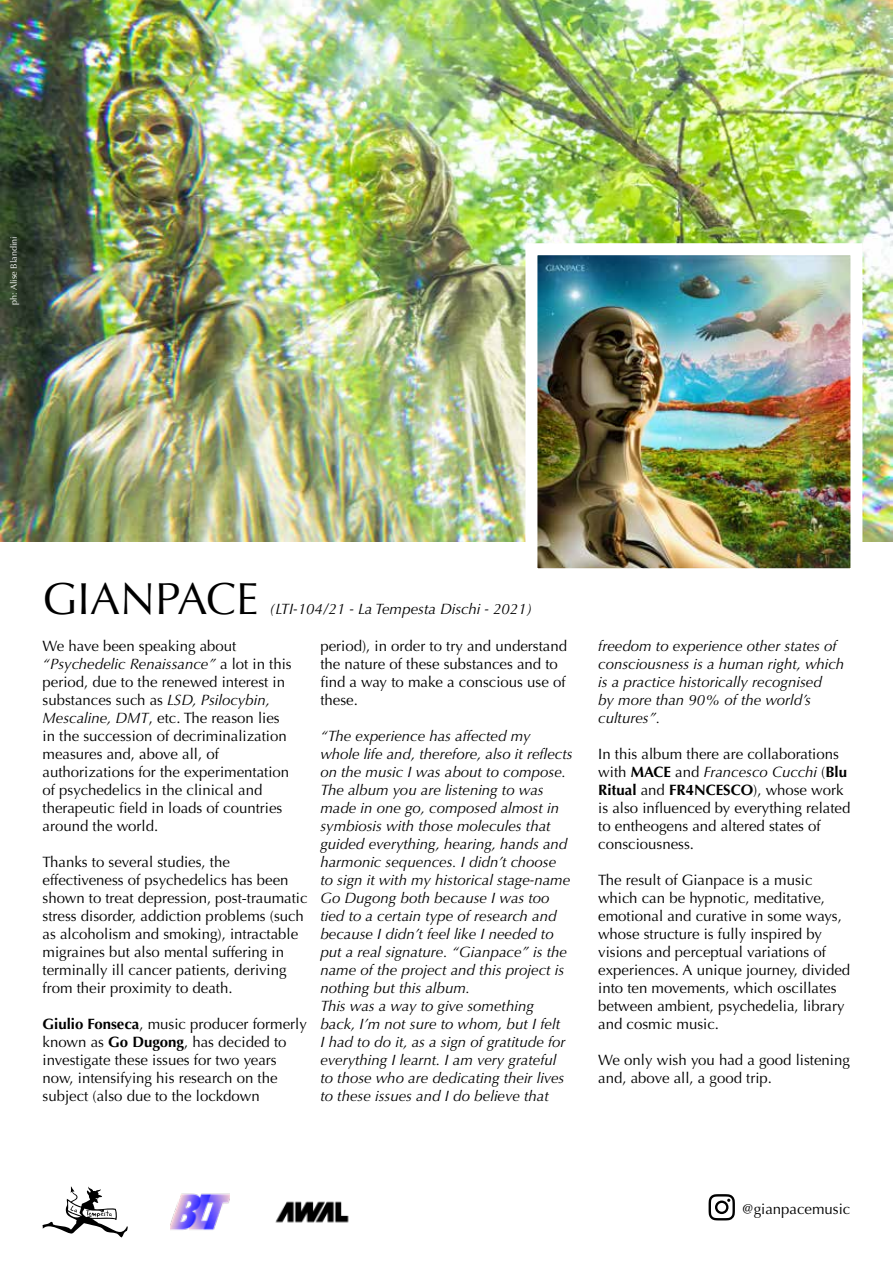
<style>
.page{position:relative;width:893px;height:1263px;background:#fff}
.page>*{position:absolute;margin:0;border:0;box-sizing:border-box;transform-origin:0 0}
.t1{font:45px "Optima";color:#000}
.t2{font:15px/18px "Optima";color:#000}
.t3{font:italic 15px/18px "Optima";color:#000}
.t4{font:9px "Optima";color:#fff}
.s1{font-style:italic}
.s2{font-weight:700}
</style>
<div class="page">
<img style="left:0;top:0;width:893px;height:541px">
<img style="left:519px;top:237px;width:349px;height:332px">
<svg style="left:709px;top:1194px;width:26px;height:26px"></svg>
<svg style="left:43px;top:1186px;width:85px;height:51px"></svg>
<img style="left:170px;top:1193px;width:60px;height:37px">
<img style="left:275px;top:1201px;width:74px;height:22px">
<p class="t4" style="left:9px;top:305px;width:70px;rotate:-90deg">ph: Alise Blandini</p>
<h1 class="t1" style="left:43px;top:572px;width:218px">GIANPACE</h1>
<p class="t3" style="left:270px;top:600px;width:264px">(LTI-104/21 - La Tempesta Dischi - 2021)</p>
<p class="t2" style="left:43px;top:637px;width:251px">We have been speaking about <span class="s1">“Psychedelic Renaissance”</span> a lot in this period, due to the renewed interest in substances such as <span class="s1">LSD, Psilocybin, Mescaline, DMT</span>, etc. The reason lies in the succession of decriminalization measures and, above all, of authorizations for the experimentation of psychedelics in the clinical and therapeutic field in loads of countries around the world.</p>
<p class="t2" style="left:43px;top:853px;width:267px">Thanks to several studies, the effectiveness of psychedelics has been shown to treat depression, post-traumatic stress disorder, addiction problems (such as alcoholism and smoking), intractable migraines but also mental suffering in terminally ill cancer patients, deriving from their proximity to death.</p>
<p class="t2" style="left:43px;top:1015px;width:266px"><span class="s2">Giulio Fonseca</span>, music producer formerly known as <span class="s2">Go Dugong</span>, has decided to investigate these issues for two years now, intensifying his research on the subject (also due to the lockdown</p>
<p class="t2" style="left:320px;top:637px;width:248px">period), in order to try and understand the nature of these substances and to find a way to make a conscious use of these.</p>
<p class="t3" style="left:320px;top:727px;width:254px">“The experience has affected my whole life and, therefore, also it reflects on the music I was about to compose.<br>The album you are listening to was made in one go, composed almost in symbiosis with those molecules that guided everything, hearing, hands and harmonic sequences. I didn’t choose to sign it with my historical stage-name Go Dugong both because I was too tied to a certain type of research and because I didn’t feel like I needed to put a real signature. “Gianpace” is the name of the project and this project is nothing but this album.<br>This was a way to give something<br>back, I’m not sure to whom, but I felt<br>I had to do it, as a sign of gratitude for everything I learnt. I am very grateful to those who are dedicating their lives to these issues and I do believe that</p>
<p class="t3" style="left:598px;top:637px;width:247px">freedom to experience other states of consciousness is a human right, which is a practice historically recognised<br>by more than 90% of the world’s cultures”.</p>
<p class="t2" style="left:598px;top:745px;width:254px">In this album there are collaborations with <span class="s2">MACE</span> and <span class="s1">Francesco Cucchi</span> (<span class="s2">Blu Ritual</span> and <span class="s2">FR4NCESCO</span>), whose work is also influenced by everything related to entheogens and altered states of consciousness.</p>
<p class="t2" style="left:598px;top:871px;width:254px">The result of Gianpace is a music which can be hypnotic, meditative, emotional and curative in some ways, whose structure is fully inspired by visions and perceptual variations of experiences. A unique journey, divided into ten movements, which oscillates between ambient, psychedelia, library and cosmic music.</p>
<p class="t2" style="left:598px;top:1051px;width:253px">We only wish you had a good listening and, above all, a good trip.</p>
<p class="t2" style="left:742px;top:1200px;width:110px">@gianpacemusic</p>
</div>
